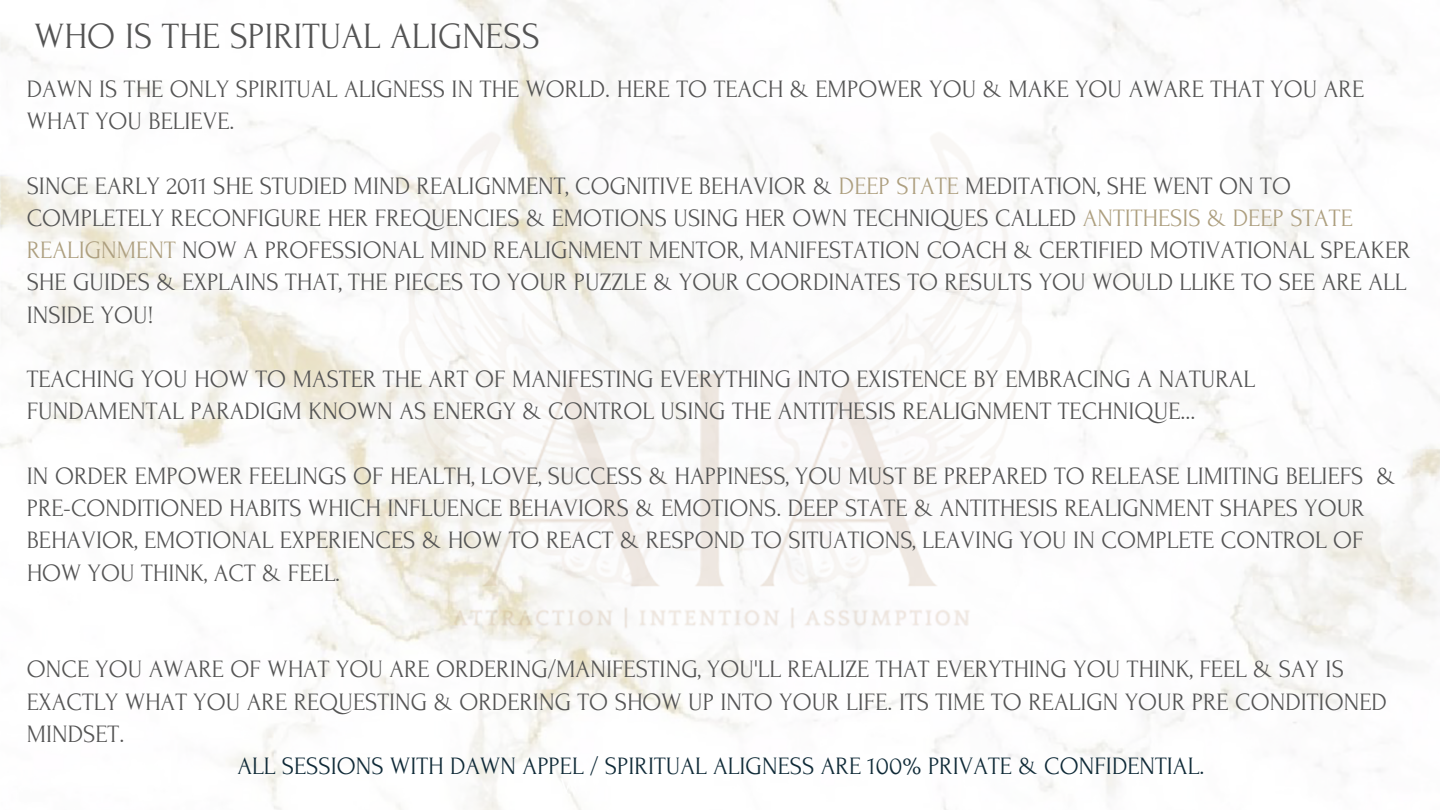
<style>
.page{position:relative;width:1440px;height:810px;background:#fff}
.page>*{position:absolute;margin:0;border:0;box-sizing:border-box;transform-origin:0 0}
.t1{font:37px "Forum";color:#545454}
.t2{font:25px/32.2px "Forum";color:#545454}
.t3{font:25px "Forum";color:#0f2a37}
.s1{color:#ad9f7f}
</style>
<div class="page">
<img style="left:0;top:0;width:1440px;height:810px">
<img style="left:308px;top:117px;width:805px;height:531px">
<p class="t1" style="left:34px;top:16px;width:507px">WHO IS THE SPIRITUAL ALIGNESS</p>
<p class="t2" style="left:27px;top:73px;width:1339px">DAWN IS THE ONLY SPIRITUAL ALIGNESS IN THE WORLD. HERE TO TEACH &amp; EMPOWER YOU &amp; MAKE YOU AWARE THAT YOU ARE<br>WHAT YOU BELIEVE.</p>
<p class="t2" style="left:27px;top:170px;width:1385px">SINCE EARLY 2011 SHE STUDIED MIND REALIGNMENT, COGNITIVE BEHAVIOR &amp; <span class="s1">DEEP STATE</span> MEDITATION, SHE WENT ON TO COMPLETELY RECONFIGURE HER FREQUENCIES &amp; EMOTIONS USING HER OWN TECHNIQUES CALLED <span class="s1">ANTITHESIS &amp; DEEP STATE REALIGNMENT</span> NOW A PROFESSIONAL MIND REALIGNMENT MENTOR, MANIFESTATION COACH &amp; CERTIFIED MOTIVATIONAL SPEAKER SHE GUIDES &amp; EXPLAINS THAT, THE PIECES TO YOUR PUZZLE &amp; YOUR COORDINATES TO RESULTS YOU WOULD LLIKE TO SEE ARE ALL INSIDE YOU!</p>
<p class="t2" style="left:27px;top:363px;width:1230px">TEACHING YOU HOW TO MASTER THE ART OF MANIFESTING EVERYTHING INTO EXISTENCE BY EMBRACING A NATURAL<br>FUNDAMENTAL PARADIGM KNOWN AS ENERGY &amp; CONTROL USING THE ANTITHESIS REALIGNMENT TECHNIQUE...</p>
<p class="t2" style="left:27px;top:460px;width:1370px">IN ORDER EMPOWER FEELINGS OF HEALTH, LOVE, SUCCESS &amp; HAPPINESS, YOU MUST BE PREPARED TO RELEASE LIMITING BELIEFS &amp; PRE-CONDITIONED HABITS WHICH INFLUENCE BEHAVIORS &amp; EMOTIONS. DEEP STATE &amp; ANTITHESIS REALIGNMENT SHAPES YOUR BEHAVIOR, EMOTIONAL EXPERIENCES &amp; HOW TO REACT &amp; RESPOND TO SITUATIONS, LEAVING YOU IN COMPLETE CONTROL OF HOW YOU THINK, ACT &amp; FEEL.</p>
<p class="t2" style="left:27px;top:654px;width:1362px">ONCE YOU AWARE OF WHAT YOU ARE ORDERING/MANIFESTING, YOU'LL REALIZE THAT EVERYTHING YOU THINK, FEEL &amp; SAY IS<br>EXACTLY WHAT YOU ARE REQUESTING &amp; ORDERING TO SHOW UP INTO YOUR LIFE. ITS TIME TO REALIGN YOUR PRE CONDITIONED<br>MINDSET.</p>
<p class="t3" style="left:238px;top:753px;width:968px">ALL SESSIONS WITH DAWN APPEL / SPIRITUAL ALIGNESS ARE 100% PRIVATE &amp; CONFIDENTIAL.</p>
</div>
